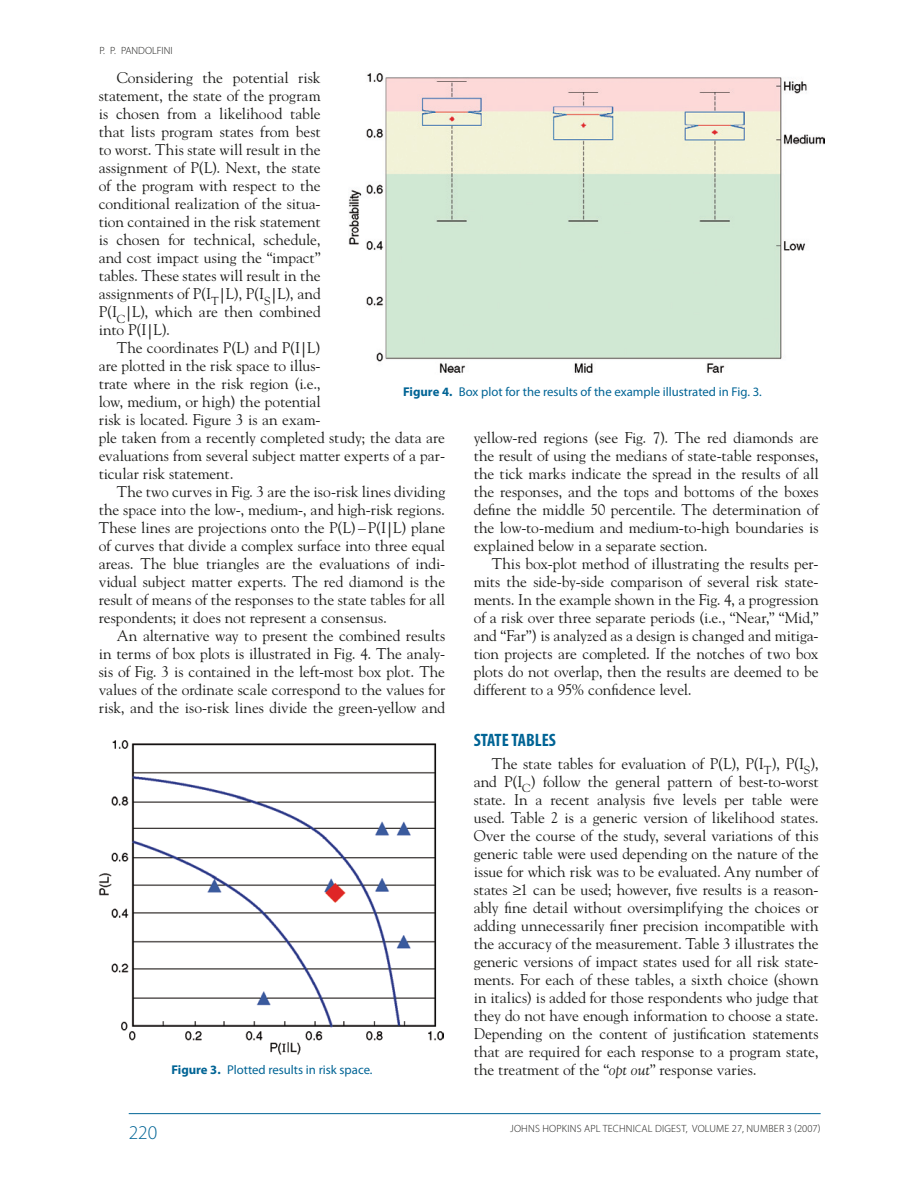
<style>
.page{position:relative;width:918px;height:1188px;background:#fff}
.page>*{position:absolute;margin:0;border:0;box-sizing:border-box;transform-origin:0 0}
.t1{font:300 19.5px "Myriad Pro";color:#006495}
.t2{font:700 condensed 18px "Myriad Pro";color:#006495}
.t3{font:15.45px/18px "Hopkins Goudy";letter-spacing:-.005em;color:#1c1c1a;text-align:justify}
.t4{font:12.75px "Myriad Pro";color:#006495}
.t5{font:300 10.5px "Myriad Pro";letter-spacing:.02em;color:#1c1c1a}
.t6{font:300 10.5px "Myriad Pro";color:#1c1c1a}
.s1{font-weight:700}
.s2{font-style:italic}
</style>
<div class="page">
<hr style="left:129px;top:1113px;width:692px;height:1px;background:#006495">
<img style="left:99px;top:740px;width:345px;height:314px">
<img style="left:348px;top:73px;width:476px;height:300px">
<p class="t6" style="left:99px;top:45px;width:75px">P. P. PANDOLFINI</p>
<p class="t3" style="left:99px;top:69px;width:224px;text-indent:18px">Considering the potential risk statement, the state of the program is chosen from a likelihood table that lists program states from best to worst. This state will result in the assignment of P(L). Next, the state of the program with respect to the conditional realization of the situa&shy;tion contained in the risk statement is chosen for technical, schedule, and cost impact using the “impact” tables. These states will result in the assignments of P(I<sub>T</sub> L), P(I<sub>S</sub> L), and P(I<sub>C</sub> L), which are then combined into P(I L).</p>
<p class="t3" style="left:99px;top:339px;width:224px;text-indent:18px">The coordinates P(L) and P(I L) are plotted in the risk space to illus&shy;trate where in the risk region (i.e., low, medium, or high) the potential risk is located. Figure 3 is an exam-</p>
<p class="t4" style="left:403px;top:384px;width:360px"><span class="s1">Figure 4.</span> Box plot for the results of the example illustrated in Fig. 3.</p>
<p class="t3" style="left:99px;top:428px;width:348px">ple taken from a recently completed study; the data are evaluations from several subject matter experts of a par&shy;ticular risk statement.</p>
<p class="t3" style="left:99px;top:482px;width:348px;text-indent:18px">The two curves in Fig. 3 are the iso-risk lines dividing the space into the low-, medium-, and high-risk regions.<br>These lines are projections onto the P(L)–P(I L) plane of curves that divide a complex surface into three equal areas. The blue triangles are the evaluations of indi&shy;vidual subject matter experts. The red diamond is the result of means of the responses to the state tables for all respondents; it does not represent a consensus.</p>
<p class="t3" style="left:99px;top:626px;width:348px;text-indent:18px">An alternative way to present the combined results in terms of box plots is illustrated in Fig. 4. The analy&shy;sis of Fig. 3 is contained in the left-most box plot. The values of the ordinate scale correspond to the values for risk, and the iso-risk lines divide the green-yellow and</p>
<p class="t3" style="left:474px;top:429px;width:347px">yellow-red regions (see Fig. 7). The red diamonds are the result of using the medians of state-table responses, the tick marks indicate the spread in the results of all the responses, and the tops and bottoms of the boxes define the middle 50 percentile. The determination of the low-to-medium and medium-to-high boundaries is explained below in a separate section.</p>
<p class="t3" style="left:474px;top:555px;width:347px;text-indent:18px">This box-plot method of illustrating the results per&shy;mits the side-by-side comparison of several risk state&shy;ments. In the example shown in the Fig. 4, a progression of a risk over three separate periods (i.e., “Near,” “Mid,” and “Far”) is analyzed as a design is changed and mitiga&shy;tion projects are completed. If the notches of two box plots do not overlap, then the results are deemed to be different to a 95% confidence level.</p>
<p class="t2" style="left:474px;top:729px;width:84px">STATE TABLES</p>
<p class="t3" style="left:474px;top:754px;width:347px;text-indent:18px">The state tables for evaluation of P(L), P(I<sub>T</sub>), P(I<sub>S</sub>), and P(I<sub>C</sub>) follow the general pattern of best-to-worst state. In a recent analysis five levels per table were used. Table 2 is a generic version of likelihood states.<br>Over the course of the study, several variations of this generic table were used depending on the nature of the issue for which risk was to be evaluated. Any number of states ≥1 can be used; however, five results is a reason&shy;ably fine detail without oversimplifying the choices or adding unnecessarily finer precision incompatible with the accuracy of the measurement. Table 3 illustrates the generic versions of impact states used for all risk state&shy;ments. For each of these tables, a sixth choice (shown in italics) is added for those respondents who judge that they do not have enough information to choose a state.<br>Depending on the content of justification statements that are required for each response to a program state,</p>
<p class="t4" style="left:171px;top:1062px;width:203px"><span class="s1">Figure 3.</span> Plotted results in risk space.</p>
<p class="t3" style="left:474px;top:1060px;width:284px">the treatment of the “<span class="s2">opt out</span>” response varies.</p>
<p class="t1" style="left:129px;top:1121px;width:30px">220</p>
<p class="t5" style="left:510px;top:1122px;width:40px">JOHNS HOP</p>
<p class="t5" style="left:562px;top:1122px;width:260px">KINS APL TECHNICAL DIGEST, VOLUME 27, NUMBER 3 (2007)</p>
</div>
